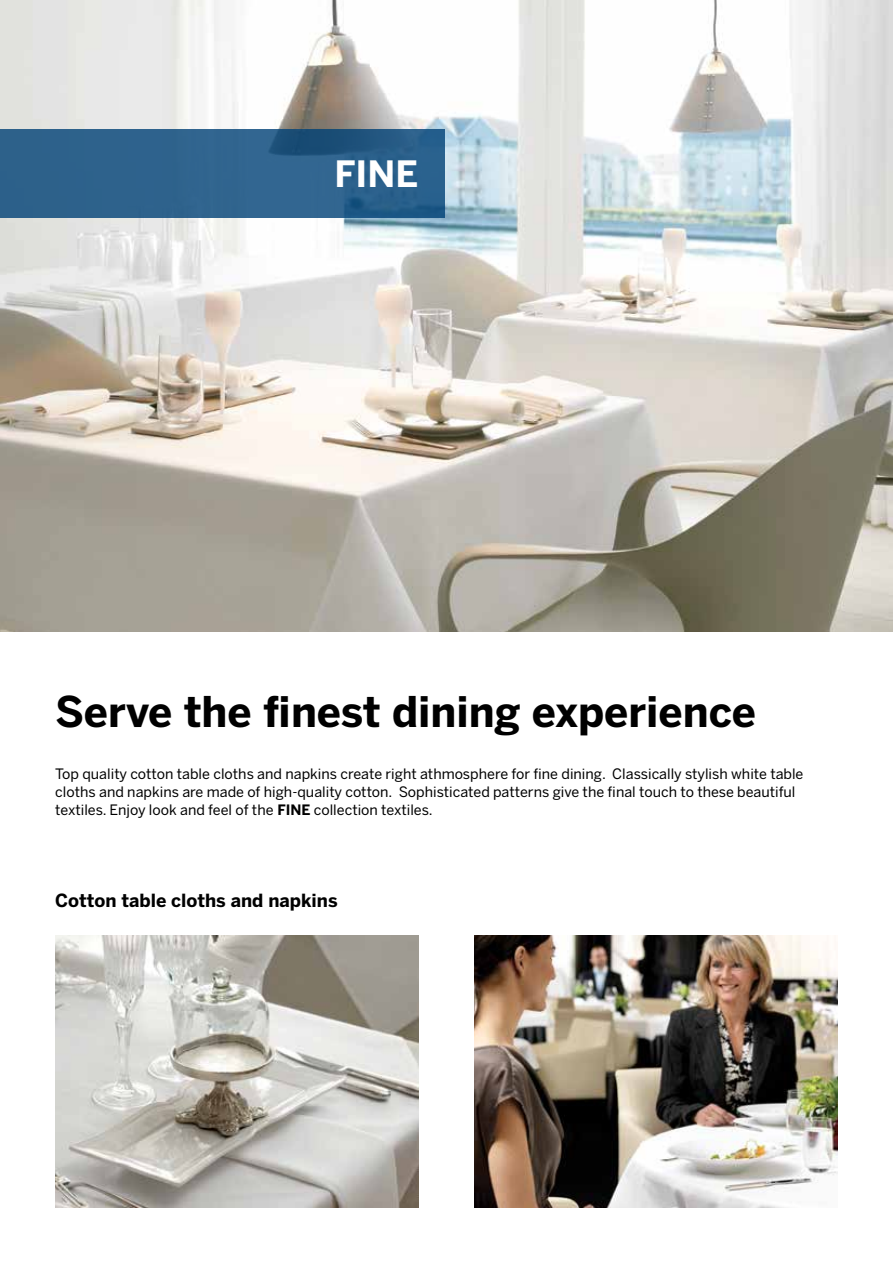
<style>
.page{position:relative;width:893px;height:1263px;background:#fff}
.page>*{position:absolute;margin:0;border:0;box-sizing:border-box;transform-origin:0 0}
.t1{font:700 42px "Benton Sans";color:#000}
.t2{font:700 36px "Benton Sans";color:#fff}
.t3{font:700 18px "Benton Sans";color:#000}
.t4{font:14.25px/18px "Benton Sans";color:#000}
.s1{font-weight:700}
</style>
<div class="page">
<img style="left:0;top:0;width:893px;height:631px">
<img style="left:474px;top:935px;width:364px;height:273px">
<img style="left:55px;top:935px;width:364px;height:273px">
<svg style="left:0;top:130px;width:445px;height:88px;background:#2c608b"></svg>
<h2 class="t2" style="left:334px;top:151px;width:85px">FINE</h2>
<h1 class="t1" style="left:55px;top:685px;width:702px">Serve the finest dining experience</h1>
<p class="t4" style="left:55px;top:765px;width:750px">Top quality cotton table cloths and napkins create right athmosphere for fine dining. Classically stylish white table cloths and napkins are made of high-quality cotton. Sophisticated patterns give the final touch to these beautiful textiles. Enjoy look and feel of the <span class="s1">FINE</span> collection textiles.</p>
<p class="t3" style="left:55px;top:890px;width:284px">Cotton table cloths and napkins</p>
</div>
